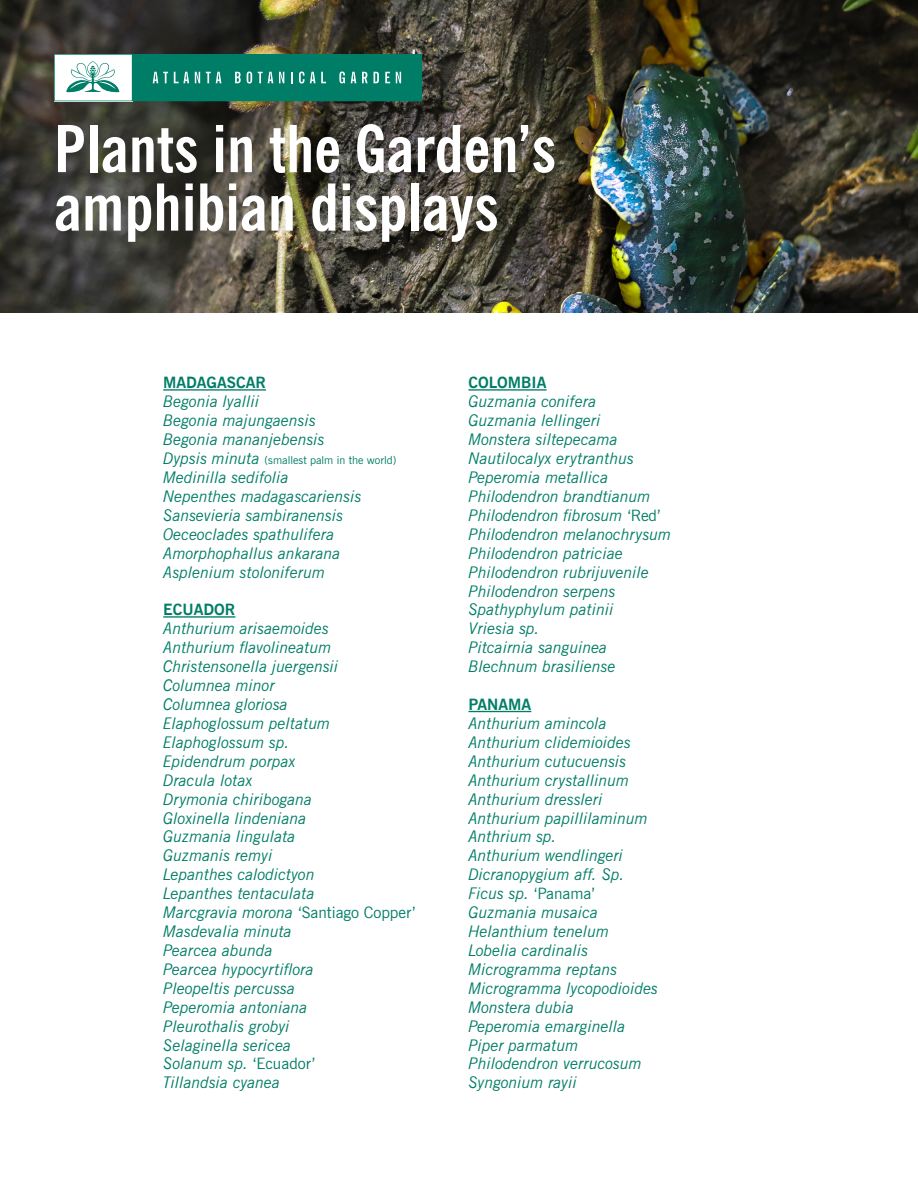
<style>
.page{position:relative;width:918px;height:1188px;background:#fff}
.page>*{position:absolute;margin:0;border:0;box-sizing:border-box;transform-origin:0 0}
.t1{font:700 condensed 64.5px "News Gothic BT";color:#fff}
.t2{font:italic 15.75px "News Gothic BT";color:#007d67}
.t3{font:700 15.75px "News Gothic BT";color:#007d67}
.t4{font:11.1px "News Gothic BT";color:#007d67}
.s1{font-style:italic;font-size:15.75px}
.s2{font-style:normal}
</style>
<div class="page">
<hr style="left:163px;top:389px;width:103px;height:2px;background:#007d67">
<hr style="left:163px;top:616px;width:72px;height:2px;background:#007d67">
<hr style="left:468px;top:389px;width:79px;height:2px;background:#007d67">
<hr style="left:468px;top:711px;width:63px;height:1px;background:#007d67">
<img style="left:1px;top:0;width:916px;height:312px">
<svg style="left:54px;top:54px;width:368px;height:47px"></svg>
<p class="t1" style="left:54px;top:110px;width:504px">Plants in the Garden’s</p>
<p class="t1" style="left:54px;top:168px;width:446px">amphibian displays</p>
<p class="t3" style="left:163px;top:373px;width:104px">MADAGASCAR</p>
<p class="t2" style="left:163px;top:392px;width:98px">Begonia lyallii</p>
<p class="t2" style="left:163px;top:411px;width:154px">Begonia majungaensis</p>
<p class="t2" style="left:163px;top:430px;width:163px">Begonia mananjebensis</p>
<p class="t4" style="left:163px;top:453px;width:235px"><span class="s1">Dypsis minuta</span> (smallest palm in the world)</p>
<p class="t2" style="left:163px;top:468px;width:127px">Medinilla sedifolia</p>
<p class="t2" style="left:163px;top:487px;width:200px">Nepenthes madagascariensis</p>
<p class="t2" style="left:163px;top:506px;width:182px">Sansevieria sambiranensis</p>
<p class="t2" style="left:163px;top:525px;width:173px">Oeceoclades spathulifera</p>
<p class="t2" style="left:163px;top:544px;width:179px">Amorphophallus ankarana</p>
<p class="t2" style="left:163px;top:562px;width:163px">Asplenium stoloniferum</p>
<p class="t3" style="left:163px;top:600px;width:74px">ECUADOR</p>
<p class="t2" style="left:163px;top:619px;width:167px">Anthurium arisaemoides</p>
<p class="t2" style="left:163px;top:638px;width:170px">Anthurium flavolineatum</p>
<p class="t2" style="left:163px;top:657px;width:177px">Christensonella juergensii</p>
<p class="t2" style="left:163px;top:676px;width:113px">Columnea minor</p>
<p class="t2" style="left:163px;top:695px;width:126px">Columnea gloriosa</p>
<p class="t2" style="left:163px;top:714px;width:169px">Elaphoglossum peltatum</p>
<p class="t2" style="left:163px;top:733px;width:128px">Elaphoglossum sp.</p>
<p class="t2" style="left:163px;top:752px;width:134px">Epidendrum porpax</p>
<p class="t2" style="left:163px;top:771px;width:91px">Dracula lotax</p>
<p class="t2" style="left:163px;top:790px;width:151px">Drymonia chiribogana</p>
<p class="t2" style="left:163px;top:808px;width:145px">Gloxinella lindeniana</p>
<p class="t2" style="left:163px;top:827px;width:134px">Guzmania lingulata</p>
<p class="t2" style="left:163px;top:846px;width:111px">Guzmanis remyi</p>
<p class="t2" style="left:163px;top:865px;width:153px">Lepanthes calodictyon</p>
<p class="t2" style="left:163px;top:884px;width:153px">Lepanthes tentaculata</p>
<p class="t2" style="left:163px;top:903px;width:254px">Marcgravia morona <span class="s2">‘Santiago Copper’</span></p>
<p class="t2" style="left:163px;top:922px;width:130px">Masdevalia minuta</p>
<p class="t2" style="left:163px;top:941px;width:111px">Pearcea abunda</p>
<p class="t2" style="left:163px;top:960px;width:152px">Pearcea hypocyrtiflora</p>
<p class="t2" style="left:163px;top:979px;width:133px">Pleopeltis percussa</p>
<p class="t2" style="left:163px;top:998px;width:146px">Peperomia antoniana</p>
<p class="t2" style="left:163px;top:1017px;width:128px">Pleurothalis grobyi</p>
<p class="t2" style="left:163px;top:1035px;width:130px">Selaginella sericea</p>
<p class="t2" style="left:163px;top:1054px;width:154px">Solanum sp. <span class="s2">‘Ecuador’</span></p>
<p class="t2" style="left:163px;top:1073px;width:119px">Tillandsia cyanea</p>
<p class="t3" style="left:468px;top:373px;width:80px">COLOMBIA</p>
<p class="t2" style="left:468px;top:392px;width:129px">Guzmania conifera</p>
<p class="t2" style="left:468px;top:411px;width:134px">Guzmania lellingeri</p>
<p class="t2" style="left:468px;top:430px;width:151px">Monstera siltepecama</p>
<p class="t2" style="left:468px;top:449px;width:167px">Nautilocalyx erytranthus</p>
<p class="t2" style="left:468px;top:468px;width:141px">Peperomia metallica</p>
<p class="t2" style="left:468px;top:487px;width:184px">Philodendron brandtianum</p>
<p class="t2" style="left:468px;top:506px;width:194px">Philodendron fibrosum <span class="s2">‘Red’</span></p>
<p class="t2" style="left:468px;top:525px;width:204px">Philodendron melanochrysum</p>
<p class="t2" style="left:468px;top:544px;width:156px">Philodendron patriciae</p>
<p class="t2" style="left:468px;top:562px;width:182px">Philodendron rubrijuvenile</p>
<p class="t2" style="left:468px;top:581px;width:149px">Philodendron serpens</p>
<p class="t2" style="left:468px;top:600px;width:147px">Spathyphylum patinii</p>
<p class="t2" style="left:468px;top:619px;width:73px">Vriesia sp.</p>
<p class="t2" style="left:468px;top:638px;width:140px">Pitcairnia sanguinea</p>
<p class="t2" style="left:468px;top:657px;width:149px">Blechnum brasiliense</p>
<p class="t3" style="left:468px;top:695px;width:64px">PANAMA</p>
<p class="t2" style="left:468px;top:714px;width:140px">Anthurium amincola</p>
<p class="t2" style="left:468px;top:733px;width:164px">Anthurium clidemioides</p>
<p class="t2" style="left:468px;top:752px;width:159px">Anthurium cutucuensis</p>
<p class="t2" style="left:468px;top:771px;width:162px">Anthurium crystallinum</p>
<p class="t2" style="left:468px;top:790px;width:136px">Anthurium dressleri</p>
<p class="t2" style="left:468px;top:808px;width:181px">Anthurium papillilaminum</p>
<p class="t2" style="left:468px;top:827px;width:90px">Anthrium sp.</p>
<p class="t2" style="left:468px;top:846px;width:156px">Anthurium wendlingeri</p>
<p class="t2" style="left:468px;top:865px;width:158px">Dicranopygium aff. Sp.</p>
<p class="t2" style="left:468px;top:884px;width:128px">Ficus sp. <span class="s2">‘Panama’</span></p>
<p class="t2" style="left:468px;top:903px;width:131px">Guzmania musaica</p>
<p class="t2" style="left:468px;top:922px;width:142px">Helanthium tenelum</p>
<p class="t2" style="left:468px;top:941px;width:121px">Lobelia cardinalis</p>
<p class="t2" style="left:468px;top:960px;width:151px">Microgramma reptans</p>
<p class="t2" style="left:468px;top:979px;width:191px">Microgramma lycopodioides</p>
<p class="t2" style="left:468px;top:998px;width:107px">Monstera dubia</p>
<p class="t2" style="left:468px;top:1017px;width:158px">Peperomia emarginella</p>
<p class="t2" style="left:468px;top:1035px;width:112px">Piper parmatum</p>
<p class="t2" style="left:468px;top:1054px;width:175px">Philodendron verrucosum</p>
<p class="t2" style="left:468px;top:1073px;width:110px">Syngonium rayii</p>
</div>
